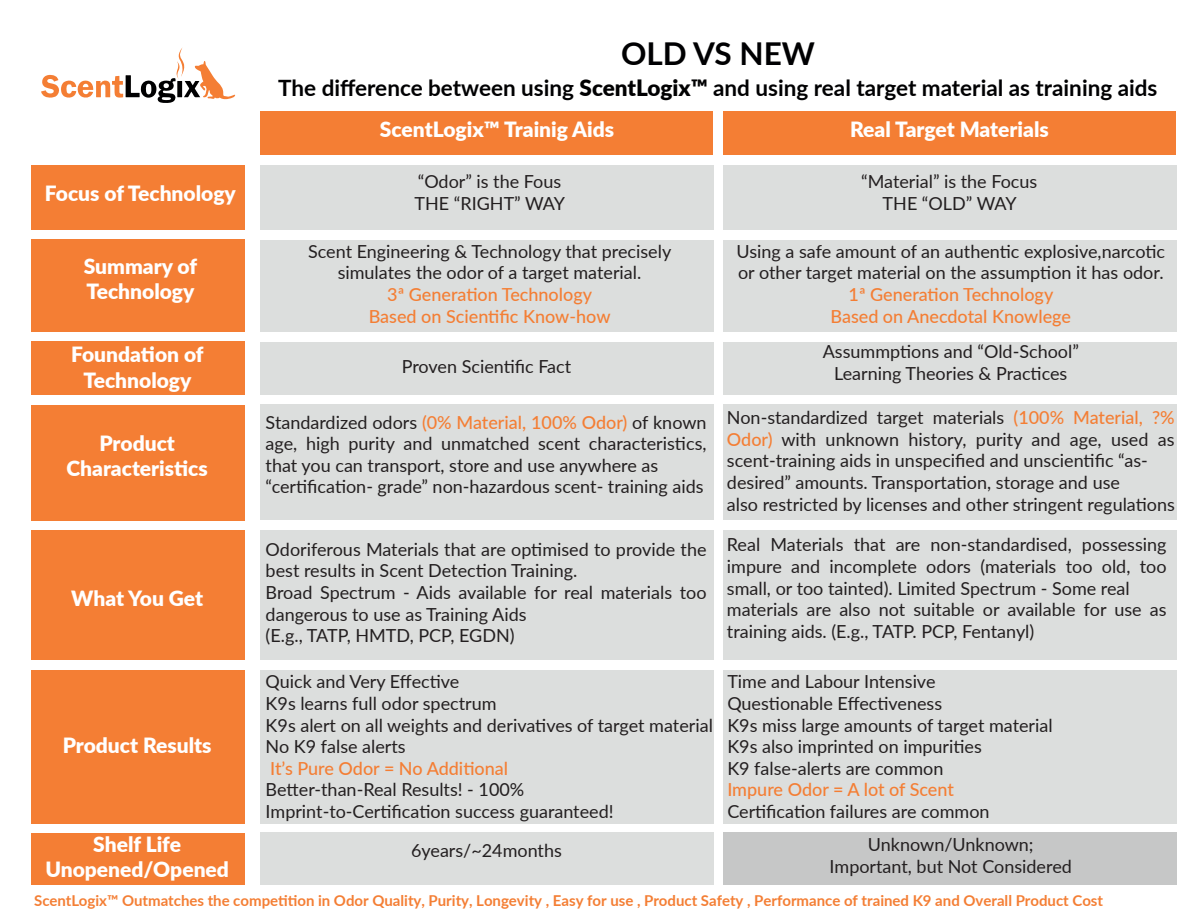
<style>
.page{position:relative;width:1188px;height:918px;background:#fff}
.page>*{position:absolute;margin:0;border:0;box-sizing:border-box;transform-origin:0 0}
.t1{font:700 31.5px "Lato";color:#000002}
.t2{font:700 22.5px "Lato";color:#000002}
.t3{font:900 21px/25.2px "Lato";color:#fff;text-align:center}
.t4{font:18px/21.6px "Lato";color:#231f20}
.t5{font:500 18px/21.6px "Lato";color:#f47e34;text-align:center}
.t6{font:700 15px "Lato";color:#f47e34}
.s1{font-weight:900}
.s2{font-weight:500;color:#f47e34}
</style>
<div class="page">
<svg style="left:41px;top:48px;width:194px;height:55px"></svg>
<div style="left:31px;top:165px;width:214px;height:64px;background:#f47e34"></div>
<div style="left:31px;top:239px;width:214px;height:93px;background:#f47e34"></div>
<div style="left:31px;top:341px;width:214px;height:54px;background:#f47e34"></div>
<div style="left:31px;top:405px;width:214px;height:116px;background:#f47e34"></div>
<div style="left:31px;top:531px;width:214px;height:129px;background:#f47e34"></div>
<div style="left:31px;top:670px;width:214px;height:154px;background:#f47e34"></div>
<div style="left:31px;top:833px;width:214px;height:52px;background:#f47e34"></div>
<div style="left:260px;top:111px;width:453px;height:44px;background:#f47e34"></div>
<div style="left:723px;top:111px;width:453px;height:44px;background:#f47e34"></div>
<div style="left:260px;top:165px;width:453px;height:64px;background:#dcdedd"></div>
<div style="left:723px;top:165px;width:453px;height:64px;background:#dcdedd"></div>
<div style="left:260px;top:240px;width:453px;height:91px;background:#dcdedd"></div>
<div style="left:723px;top:240px;width:453px;height:91px;background:#dcdedd"></div>
<div style="left:260px;top:342px;width:453px;height:52px;background:#dcdedd"></div>
<div style="left:723px;top:342px;width:453px;height:52px;background:#dcdedd"></div>
<div style="left:260px;top:405px;width:453px;height:115px;background:#dcdedd"></div>
<div style="left:723px;top:405px;width:453px;height:115px;background:#dcdedd"></div>
<div style="left:260px;top:530px;width:453px;height:130px;background:#dcdedd"></div>
<div style="left:723px;top:530px;width:453px;height:130px;background:#dcdedd"></div>
<div style="left:260px;top:671px;width:453px;height:153px;background:#dcdedd"></div>
<div style="left:723px;top:671px;width:453px;height:153px;background:#dcdedd"></div>
<div style="left:260px;top:832px;width:453px;height:53px;background:#dcdedd"></div>
<div style="left:723px;top:832px;width:453px;height:53px;background:#c6c7c7"></div>
<p class="t3" style="left:45px;top:180px;width:192px">Focus of Technology</p>
<p class="t3" style="left:84px;top:253px;width:115px;text-align:left">Summary of<br>Technology</p>
<p class="t3" style="left:71px;top:341px;width:134px">Foundation of<br>Technology</p>
<p class="t3" style="left:66px;top:429px;width:143px">Product<br>Characteristics</p>
<p class="t3" style="left:71px;top:585px;width:133px">What You Get</p>
<p class="t3" style="left:63px;top:732px;width:150px">Product Results</p>
<p class="t3" style="left:45px;top:831px;width:185px">Shelf Life<br>Unopened/Opened</p>
<h1 class="t1" style="left:621px;top:30px;width:195px">OLD VS NEW</h1>
<p class="t2" style="left:278px;top:71px;width:881px">The difference between using <span class="s1">ScentLogix™</span> and using real target material as training aids</p>
<p class="t3" style="left:380px;top:116px;width:236px">ScentLogix™ Trainig Aids</p>
<p class="t3" style="left:850px;top:116px;width:200px">Real Target Materials</p>
<p class="t4" style="left:415px;top:170px;width:152px">“Odor” is the Fous<br>THE “RIGHT” WAY</p>
<p class="t4" style="left:308px;top:240px;width:365px;text-align:center">Scent Engineering &amp; Technology that precisely simulates the odor of a target material.</p>
<p class="t5" style="left:369px;top:283px;width:243px">3ª Generation Technology<br>Based on Scientific Know-how</p>
<p class="t4" style="left:402px;top:355px;width:171px">Proven Scientific Fact</p>
<p class="t4" style="left:861px;top:170px;width:178px;text-align:center">“Material” is the Focus<br>THE “OLD” WAY</p>
<p class="t4" style="left:737px;top:240px;width:430px">Using a safe amount of an authentic explosive,narcotic or other target material on the assumption it has odor.</p>
<p class="t5" style="left:830px;top:283px;width:242px">1ª Generation Technology<br>Based on Anecdotal Knowlege</p>
<p class="t4" style="left:823px;top:340px;width:258px;text-align:center">Assummptions and “Old-School”<br>Learning Theories &amp; Practices</p>
<p class="t4" style="left:266px;top:411px;width:442px">Standardized odors <span class="s2">(0% Material, 100% Odor)</span> of known age, high purity and unmatched scent characteristics, that you can transport, store and use anywhere as “certification- grade” non-hazardous scent- training aids</p>
<p class="t4" style="left:727px;top:406px;width:449px">Non-standardized target materials <span class="s2">(100% Material, ?% Odor)</span> with unknown history, purity and age, used as scent-training aids in unspecified and unscientific “as&shy;desired” amounts. Transportation, storage and use<br>also restricted by licenses and other stringent regulations</p>
<p class="t4" style="left:266px;top:538px;width:442px">Odoriferous Materials that are optimised to provide the best results in Scent Detection Training.<br>Broad Spectrum - Aids available for real materials too dangerous to use as Training Aids<br>(E.g., TATP, HMTD, PCP, EGDN)</p>
<p class="t4" style="left:727px;top:533px;width:441px">Real Materials that are non-standardised, possessing impure and incomplete odors (materials too old, too small, or too tainted). Limited Spectrum - Some real materials are also not suitable or available for use as training aids. (E.g., TATP. PCP, Fentanyl)</p>
<p class="t4" style="left:266px;top:670px;width:449px">Quick and Very Effective<br>K9s learns full odor spectrum<br>K9s alert on all weights and derivatives of target material<br>No K9 false alerts</p>
<p class="t5" style="left:270px;top:757px;width:239px">It’s Pure Odor = No Additional</p>
<p class="t4" style="left:266px;top:778px;width:349px">Better-than-Real Results! - 100%<br>Imprint-to-Certification success guaranteed!</p>
<p class="t4" style="left:727px;top:670px;width:327px">Time and Labour Intensive<br>Questionable Effectiveness<br>K9s miss large amounts of target material<br>K9s also imprinted on impurities<br>K9 false-alerts are common</p>
<p class="t5" style="left:727px;top:778px;width:228px">Impure Odor = A lot of Scent</p>
<p class="t4" style="left:727px;top:800px;width:264px">Certification failures are common</p>
<p class="t4" style="left:411px;top:839px;width:152px">6years/~24months</p>
<p class="t4" style="left:830px;top:833px;width:244px;text-align:center">Unknown/Unknown;<br>Important, but Not Considered</p>
<p class="t6" style="left:34px;top:889px;width:1070px">ScentLogix™ Outmatches the competition in Odor Quality, Purity, Longevity , Easy for use , Product Safety , Performance of trained K9 and Overall Product Cost</p>
</div>
